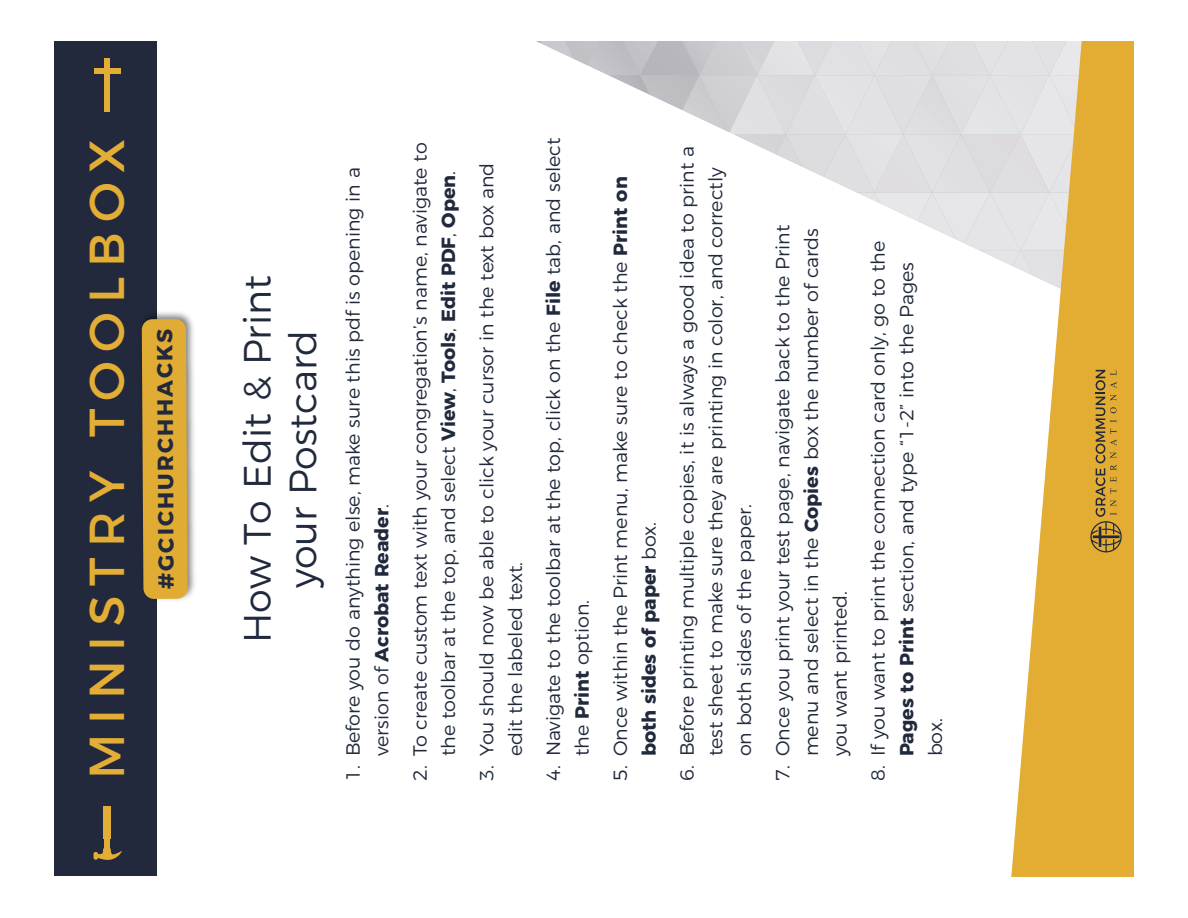
<style>
.page{position:relative;width:1188px;height:918px;background:#fff}
.page>*{position:absolute;margin:0;border:0;box-sizing:border-box;transform-origin:0 0}
.t1{font:49.05px "Montserrat";letter-spacing:.2em;color:#e3ae35}
.t2{font:300 38.25px/45.8px "Montserrat";color:#212a3c;text-align:center}
.t3{font:700 21.75px "Montserrat";letter-spacing:.09em;color:#23293c}
.t4{font:300 19.05px/28.7px "Montserrat";color:#212a3c}
.s1{font-weight:700}
</style>
<div class="page">
<div style="left:54px;top:42px;width:103px;height:834px;background:#23293c"></div>
<div style="left:104px;top:838px;width:6px;height:11px;background:#e3ae35"></div>
<div style="left:103px;top:806px;width:8px;height:33px;background:#e3ae35"></div>
<svg style="left:94px;top:849px;width:28px;height:11px"></svg>
<div style="left:104px;top:58px;width:6px;height:54px;background:#e3ae35"></div>
<div style="left:94px;top:68px;width:27px;height:6px;background:#e3ae35"></div>
<img style="left:141px;top:312px;width:54px;height:288px">
<svg style="left:142px;top:319px;width:46px;height:280px;background:#dba936"></svg>
<svg style="left:538px;top:42px;width:469px;height:221px"></svg>
<svg style="left:1007px;top:42px;width:127px;height:834px;fill:#e2ad32"></svg>
<svg style="left:1090px;top:370px;width:32px;height:182px;background:#c09533"></svg>
<h1 class="t1" style="left:67px;top:779px;width:642px;rotate:-90deg">MINISTRY TOOLBOX</h1>
<p class="t3" style="left:148px;top:589px;width:262px;rotate:-90deg">#GCICHURCHHACKS</p>
<h2 class="t2" style="left:231px;top:643px;width:370px;rotate:-90deg">How To Edit &amp; Print your Postcard</h2>
<p class="t4" style="left:337px;top:756px;width:591px;text-indent:-25px;rotate:-90deg">1. Before you do anything else, make sure this pdf is opening in a version of <span class="s1">Acrobat Reader</span>.</p>
<p class="t4" style="left:404px;top:781px;width:640px;text-align:center;rotate:-90deg">2. To create custom text with your congregation’s name, navigate to the toolbar at the top, and select <span class="s1">View</span>, <span class="s1">Tools</span>, <span class="s1">Edit PDF</span>, <span class="s1">Open</span>.</p>
<p class="t4" style="left:471px;top:756px;width:595px;text-indent:-25px;rotate:-90deg">3. You should now be able to click your cursor in the text box and edit the labeled text.</p>
<p class="t4" style="left:538px;top:756px;width:621px;text-indent:-25px;rotate:-90deg">4. Navigate to the toolbar at the top, click on the <span class="s1">File</span> tab, and select the <span class="s1">Print</span> option.</p>
<p class="t4" style="left:604px;top:756px;width:581px;text-indent:-25px;rotate:-90deg">5. Once within the Print menu, make sure to check the <span class="s1">Print on both sides of paper</span> box.</p>
<p class="t4" style="left:671px;top:756px;width:612px;text-indent:-25px;rotate:-90deg">6. Before printing multiple copies, it is always a good idea to print a test sheet to make sure they are printing in color, and correctly on both sides of the paper.</p>
<p class="t4" style="left:767px;top:756px;width:533px;text-indent:-25px;rotate:-90deg">7. Once you print your test page, navigate back to the Print menu and select in the <span class="s1">Copies</span> box the number of cards you want printed.</p>
<p class="t4" style="left:862px;top:756px;width:517px;text-indent:-25px;rotate:-90deg">8. If you want to print the connection card only, go to the<br><span class="s1">Pages to Print</span> section, and type “1-2” into the Pages box.</p>
</div>
